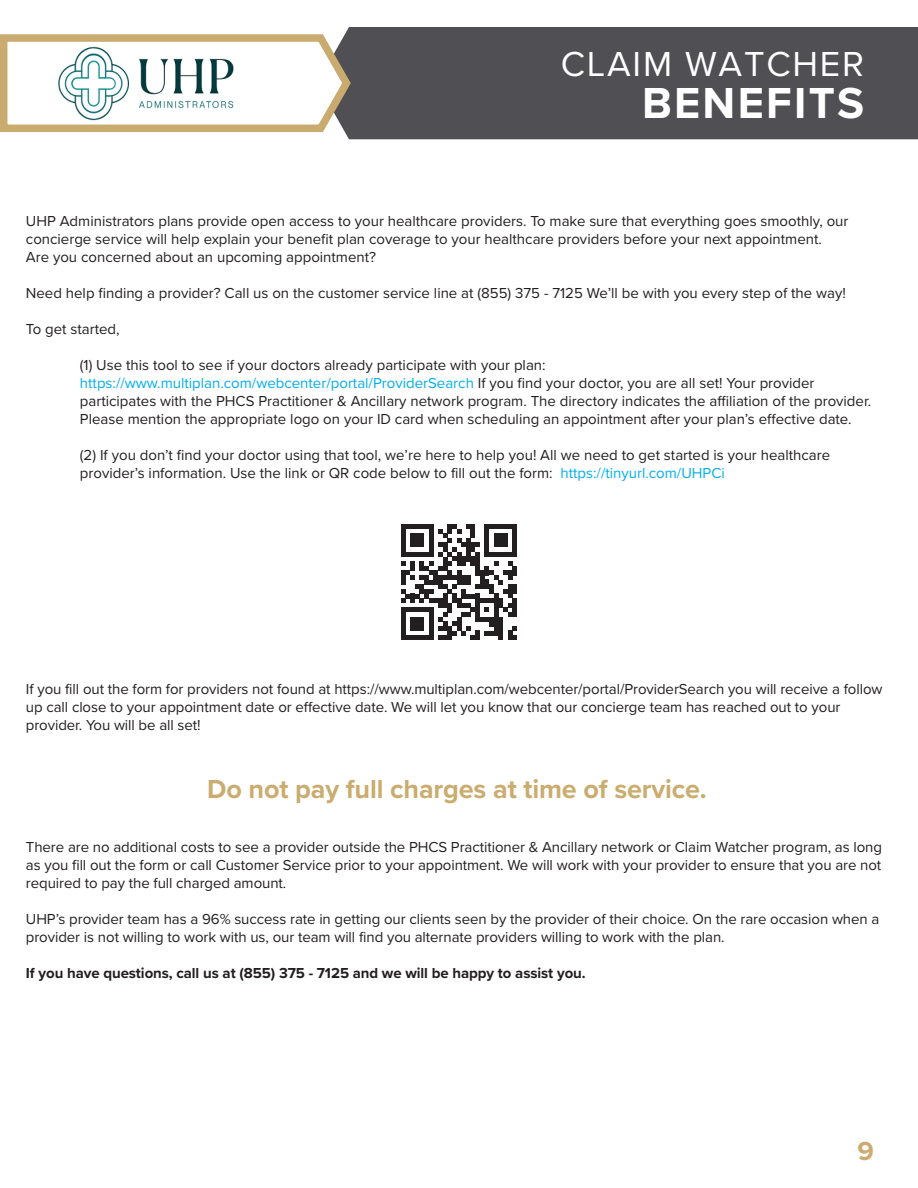
<style>
.page{position:relative;width:918px;height:1188px;background:#fff}
.page>*{position:absolute;margin:0;border:0;box-sizing:border-box;transform-origin:0 0}
.t1{font:700 45px "Proxima Nova";letter-spacing:.05em;color:#fff}
.t2{font:36px "Proxima Nova";letter-spacing:.05em;color:#fff}
.t3{font:700 27px "Proxima Nova";letter-spacing:-.005em;color:#cbac6f}
.t4{font:700 27px "Proxima Nova";color:#ccab71}
.t5{font:15px/18px "Proxima Nova";color:#231f20}
.t6{font:700 15px "Proxima Nova";letter-spacing:-.005em;color:#231f20}
.s1{color:#00aeef}
</style>
<div class="page">
<div style="left:347px;top:27px;width:571px;height:112px;background:#504f54"></div>
<svg style="left:0;top:28px;width:355px;height:108px"></svg>
<svg style="left:401px;top:524px;width:116px;height:116px"></svg>
<img style="left:53px;top:46px;width:187px;height:74px">
<p class="t2" style="left:561px;top:38px;width:305px">CLAIM WATCHER</p>
<p class="t1" style="left:642px;top:70px;width:224px">BENEFITS</p>
<p class="t5" style="left:26px;top:211px;width:824px">UHP Administrators plans provide open access to your healthcare providers. To make sure that everything goes smoothly, our concierge service will help explain your benefit plan coverage to your healthcare providers before your next appointment.</p>
<p class="t5" style="left:26px;top:247px;width:352px">Are you concerned about an upcoming appointment?</p>
<p class="t5" style="left:26px;top:283px;width:821px">Need help finding a provider? Call us on the customer service line at (855) 375 - 7125 We’ll be with you every step of the way!</p>
<p class="t5" style="left:26px;top:319px;width:95px">To get started,</p>
<p class="t5" style="left:80px;top:355px;width:467px">(1) Use this tool to see if your doctors already participate with your plan:</p>
<p class="t5" style="left:80px;top:373px;width:793px"><span class="s1">https://www.multiplan.com/webcenter/portal/ProviderSearch</span> If you find your doctor, you are all set! Your provider participates with the PHCS Practitioner &amp; Ancillary network program. The directory indicates the affiliation of the provider.<br>Please mention the appropriate logo on your ID card when scheduling an appointment after your plan’s effective date.</p>
<p class="t5" style="left:80px;top:445px;width:752px">(2) If you don’t find your doctor using that tool, we’re here to help you! All we need to get started is your healthcare provider’s information. Use the link or QR code below to fill out the form: <span class="s1">https://tinyurl.com/UHPCi</span></p>
<p class="t5" style="left:26px;top:679px;width:858px">If you fill out the form for providers not found at https://www.multiplan.com/webcenter/portal/ProviderSearch you will receive a follow up call close to your appointment date or effective date. We will let you know that our concierge team has reached out to your provider. You will be all set!</p>
<p class="t3" style="left:207px;top:769px;width:501px">Do not pay full charges at time of service.</p>
<p class="t5" style="left:26px;top:838px;width:858px;text-align:justify">There are no additional costs to see a provider outside the PHCS Practitioner &amp; Ancillary network or Claim Watcher program, as long as you fill out the form or call Customer Service prior to your appointment. We will work with your provider to ensure that you are not required to pay the full charged amount.</p>
<p class="t5" style="left:26px;top:910px;width:855px">UHP’s provider team has a 96% success rate in getting our clients seen by the provider of their choice. On the rare occasion when a provider is not willing to work with us, our team will find you alternate providers willing to work with the plan.</p>
<p class="t6" style="left:26px;top:962px;width:561px">If you have questions, call us at (855) 375 - 7125 and we will be happy to assist you.</p>
<h3 class="t4" style="left:858px;top:1131px;width:18px">9</h3>
</div>
